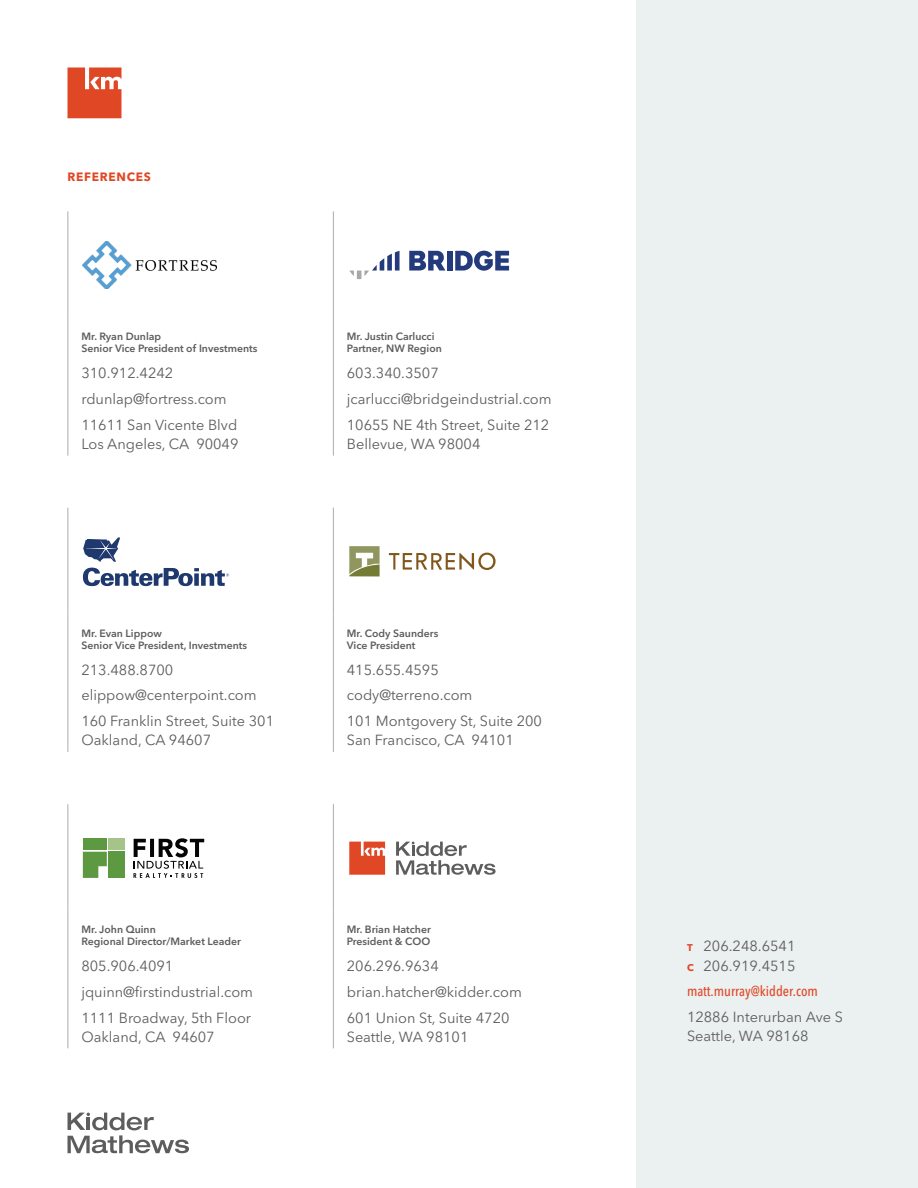
<style>
.page{position:relative;width:918px;height:1188px;background:#fff}
.page>*{position:absolute;margin:0;border:0;box-sizing:border-box;transform-origin:0 0}
.Resume_-_Contact_Inf{font:14.55px/19px "Avenir Next LT Pro";color:#5e5d5d}
.Resume_-_Contact_Inf-2{font:500 condensed 14.25px "Avenir Next LT Pro";color:#e04825}
.Subhead_-_Level_1{font:700 12px "Avenir Next LT Pro";letter-spacing:.06em;color:#e04825}
.Client_Name{font:600 10.5px "Avenir Next LT Pro";color:#5e5d5d}
.s1{font-weight:700;font-size:9.75px;color:#e04825}
</style>
<div class="page">
<div style="left:636px;top:0;width:282px;height:1188px;background:#ebf0f1"></div>
<hr style="left:68px;top:508px;width:1px;height:107px;background:#afabac">
<hr style="left:68px;top:615px;width:1px;height:137px;background:#afabac">
<hr style="left:333px;top:211px;width:1px;height:108px;background:#afabac">
<hr style="left:333px;top:319px;width:1px;height:137px;background:#afabac">
<svg style="left:83px;top:537px;width:37px;height:25px"></svg>
<svg style="left:83px;top:568px;width:146px;height:18px"></svg>
<hr style="left:68px;top:211px;width:1px;height:108px;background:#afabac">
<hr style="left:68px;top:319px;width:1px;height:137px;background:#afabac">
<img style="left:83px;top:241px;width:134px;height:48px">
<svg style="left:349px;top:251px;width:51px;height:28px"></svg>
<div style="left:447px;top:251px;width:5px;height:20px;background:#233b7d"></div>
<svg style="left:409px;top:251px;width:36px;height:20px"></svg>
<svg style="left:455px;top:251px;width:54px;height:20px"></svg>
<hr style="left:333px;top:804px;width:1px;height:108px;background:#afabac">
<hr style="left:333px;top:912px;width:1px;height:136px;background:#afabac">
<svg style="left:396px;top:842px;width:100px;height:33px"></svg>
<svg style="left:349px;top:842px;width:36px;height:33px"></svg>
<hr style="left:68px;top:804px;width:1px;height:108px;background:#afabac">
<hr style="left:68px;top:912px;width:1px;height:136px;background:#afabac">
<svg style="left:133px;top:838px;width:71px;height:40px"></svg>
<div style="left:83px;top:839px;width:24px;height:11px;background:#5c9941"></div>
<div style="left:108px;top:839px;width:17px;height:11px;background:#a6c48a"></div>
<div style="left:108px;top:852px;width:17px;height:26px;background:#5c9941"></div>
<svg style="left:83px;top:852px;width:24px;height:26px"></svg>
<hr style="left:333px;top:508px;width:1px;height:107px;background:#afabac">
<hr style="left:333px;top:615px;width:1px;height:137px;background:#afabac">
<svg style="left:389px;top:553px;width:107px;height:17px"></svg>
<svg style="left:349px;top:546px;width:31px;height:30px"></svg>
<svg style="left:67px;top:67px;width:54px;height:51px;background:#e45f41"></svg>
<svg style="left:68px;top:1113px;width:121px;height:40px"></svg>
<p class="Subhead_-_Level_1" style="left:68px;top:170px;width:85px">REFERENCES</p>
<p class="Client_Name" style="left:81px;top:330px;width:81px">Mr. Ryan Dunlap</p>
<p class="Client_Name" style="left:81px;top:342px;width:178px">Senior Vice President of Investments</p>
<p class="Resume_-_Contact_Inf" style="left:81px;top:364px;width:93px">310.912.4242</p>
<p class="Resume_-_Contact_Inf" style="left:81px;top:389px;width:147px">rdunlap@fortress.com</p>
<p class="Resume_-_Contact_Inf" style="left:81px;top:415px;width:159px">11611 San Vicente Blvd<br>Los Angeles, CA 90049</p>
<p class="Client_Name" style="left:81px;top:627px;width:82px">Mr. Evan Lippow</p>
<p class="Client_Name" style="left:81px;top:639px;width:167px">Senior Vice President, Investments</p>
<p class="Resume_-_Contact_Inf" style="left:81px;top:660px;width:93px">213.488.8700</p>
<p class="Resume_-_Contact_Inf" style="left:81px;top:686px;width:177px">elippow@centerpoint.com</p>
<p class="Resume_-_Contact_Inf" style="left:81px;top:711px;width:194px">160 Franklin Street, Suite 301<br>Oakland, CA 94607</p>
<p class="Client_Name" style="left:81px;top:923px;width:76px">Mr. John Quinn</p>
<p class="Client_Name" style="left:81px;top:935px;width:161px">Regional Director/Market Leader</p>
<p class="Resume_-_Contact_Inf" style="left:81px;top:956px;width:93px">805.906.4091</p>
<p class="Resume_-_Contact_Inf" style="left:81px;top:982px;width:173px">jquinn@firstindustrial.com</p>
<p class="Resume_-_Contact_Inf" style="left:81px;top:1008px;width:171px">1111 Broadway, 5th Floor<br>Oakland, CA 94607</p>
<p class="Client_Name" style="left:347px;top:330px;width:89px">Mr. Justin Carlucci</p>
<p class="Client_Name" style="left:347px;top:342px;width:97px">Partner, NW Region</p>
<p class="Resume_-_Contact_Inf" style="left:347px;top:364px;width:93px">603.340.3507</p>
<p class="Resume_-_Contact_Inf" style="left:347px;top:389px;width:206px">jcarlucci@bridgeindustrial.com</p>
<p class="Resume_-_Contact_Inf" style="left:347px;top:415px;width:204px">10655 NE 4th Street, Suite 212<br>Bellevue, WA 98004</p>
<p class="Client_Name" style="left:347px;top:627px;width:93px">Mr. Cody Saunders</p>
<p class="Client_Name" style="left:347px;top:639px;width:70px">Vice President</p>
<p class="Resume_-_Contact_Inf" style="left:347px;top:660px;width:93px">415.655.4595</p>
<p class="Resume_-_Contact_Inf" style="left:347px;top:686px;width:127px">cody@terreno.com</p>
<p class="Resume_-_Contact_Inf" style="left:347px;top:711px;width:197px">101 Montgovery St, Suite 200<br>San Francisco, CA 94101</p>
<p class="Client_Name" style="left:347px;top:923px;width:86px">Mr. Brian Hatcher</p>
<p class="Client_Name" style="left:347px;top:935px;width:85px">President &amp; COO</p>
<p class="Resume_-_Contact_Inf" style="left:347px;top:956px;width:93px">206.296.9634</p>
<p class="Resume_-_Contact_Inf" style="left:347px;top:982px;width:177px">brian.hatcher@kidder.com</p>
<p class="Resume_-_Contact_Inf" style="left:347px;top:1008px;width:164px">601 Union St, Suite 4720<br>Seattle, WA 98101</p>
<p class="Resume_-_Contact_Inf" style="left:687px;top:936px;width:110px;line-height:19.8px"><span class="s1">T</span> 206.248.6541<br><span class="s1">C</span> 206.919.4515</p>
<p class="Resume_-_Contact_Inf-2" style="left:687px;top:983px;width:132px">matt.murray@kidder.com</p>
<p class="Resume_-_Contact_Inf" style="left:687px;top:1008px;width:158px">12886 Interurban Ave S<br>Seattle, WA 98168</p>
</div>
